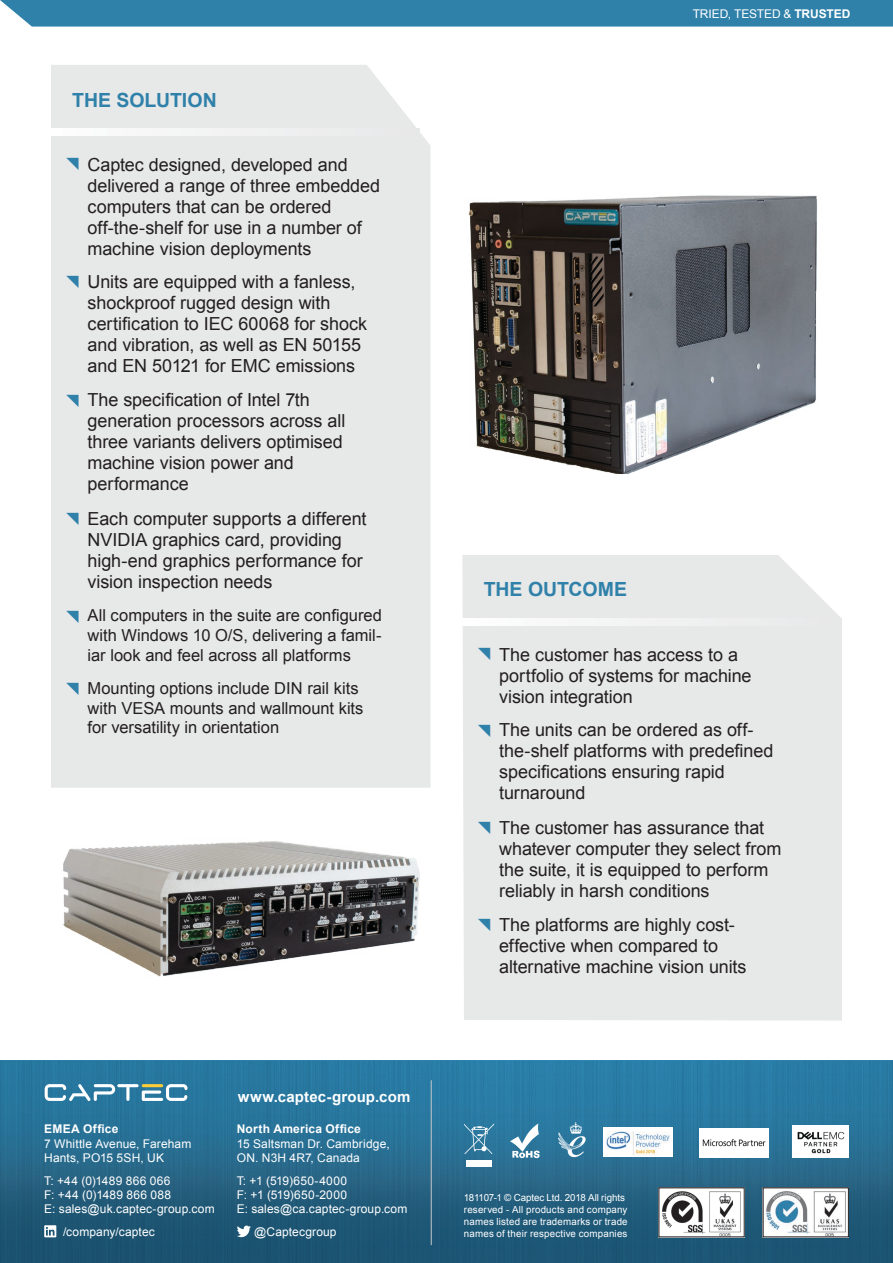
<style>
.page{position:relative;width:893px;height:1263px;background:#fff}
.page>*{position:absolute;margin:0;border:0;box-sizing:border-box;transform-origin:0 0}
.t1{font:700 19.5px "Arial";letter-spacing:-.005em;color:#2f81aa}
.t2{font:18px/21px "Arial";letter-spacing:-.005em;color:#231f20}
.t3{font:16.5px/19.8px "Arial";color:#231f20;text-align:justify}
.t4{font:700 15px "Arial";letter-spacing:.01em;color:#fff}
.t5{font:12.15px "Captec";color:#2f81aa}
.t6{font:12px/14.2px "Arial";letter-spacing:.01em;color:#fff}
.t7{font:700 12px "Arial";letter-spacing:.025em;color:#fff}
.t8{font:9.75px/12px "Arial";letter-spacing:.015em;color:#fff}
.s1{font-weight:700}
</style>
<div class="page">
<img style="left:62px;top:841px;width:358px;height:136px">
<img style="left:468px;top:195px;width:349px;height:278px">
<div style="left:51px;top:65px;width:380px;height:723px;background:#e7e8e8"></div>
<div style="left:47px;top:129px;width:373px;height:6px;background:#f2f2f3"></div>
<div style="left:462px;top:555px;width:380px;height:465px;background:#e7e8e8"></div>
<div style="left:462px;top:619px;width:377px;height:6px;background:#f2f2f3"></div>
<div style="left:0;top:1060px;width:893px;height:203px;background:linear-gradient(to bottom,#2d83ad,#1e506c)"></div>
<hr style="left:431px;top:1080px;width:1px;height:165px;background:#c7c9cb">
<svg style="left:45px;top:1084px;width:143px;height:17px"></svg>
<img style="left:661px;top:1189px;width:82px;height:46px">
<div style="left:659px;top:1187px;width:86px;height:50px;border:1px solid #231f20"></div>
<div style="left:466px;top:1160px;width:25px;height:6px;background:#fff"></div>
<svg style="left:464px;top:1123px;width:30px;height:31px"></svg>
<svg style="left:510px;top:1123px;width:30px;height:35px"></svg>
<div style="left:603px;top:1128px;width:70px;height:29px;background:#fff"></div>
<img style="left:558px;top:1122px;width:28px;height:36px">
<img style="left:765px;top:1189px;width:82px;height:46px">
<div style="left:763px;top:1187px;width:86px;height:50px;border:1px solid #231f20"></div>
<img style="left:607px;top:1132px;width:63px;height:23px">
<div style="left:699px;top:1128px;width:69px;height:29px;background:#fff"></div>
<img style="left:702px;top:1139px;width:64px;height:8px">
<svg style="left:44px;top:1225px;width:12px;height:12px"></svg>
<svg style="left:237px;top:1225px;width:14px;height:12px"></svg>
<img style="left:793px;top:1126px;width:56px;height:31px">
<div style="left:0;top:0;width:893px;height:27px;background:#2f81aa"></div>
<p class="t1" style="left:72px;top:87px;width:146px">THE SOLUTION</p>
<p class="t5" style="left:67px;top:159px;width:14px">A</p>
<p class="t2" style="left:88px;top:154px;width:294px">Captec designed, developed and delivered a range of three embedded computers that can be ordered off-the-shelf for use in a number of machine vision deployments</p>
<p class="t5" style="left:67px;top:277px;width:14px">A</p>
<p class="t2" style="left:88px;top:271px;width:281px">Units are equipped with a fanless, shockproof rugged design with certification to IEC 60068 for shock and vibration, as well as EN 50155 and EN 50121 for EMC emissions</p>
<p class="t5" style="left:67px;top:395px;width:14px">A</p>
<p class="t2" style="left:88px;top:390px;width:259px">The specification of Intel 7th generation processors across all three variants delivers optimised machine vision power and performance</p>
<p class="t5" style="left:67px;top:514px;width:14px">A</p>
<p class="t2" style="left:88px;top:508px;width:280px">Each computer supports a different<br>NVIDIA graphics card, providing high-end graphics performance for vision inspection needs</p>
<p class="t5" style="left:67px;top:611px;width:14px">A</p>
<p class="t3" style="left:88px;top:605px;width:296px">All computers in the suite are configured with Windows 10 O/S, delivering a famil&shy;iar look and feel across all platforms</p>
<p class="t5" style="left:67px;top:684px;width:14px">A</p>
<p class="t3" style="left:88px;top:678px;width:277px;text-align:left">Mounting options include DIN rail kits with VESA mounts and wallmount kits for versatility in orientation</p>
<p class="t7" style="left:44px;top:1121px;width:76px">EMEA Office</p>
<p class="t6" style="left:44px;top:1136px;width:149px">7 Whittle Avenue, Fareham<br>Hants, PO15 5SH, UK</p>
<p class="t6" style="left:44px;top:1173px;width:172px">T: +44 (0)1489 866 066<br>F: +44 (0)1489 866 088<br>E: sales@uk.captec-group.com</p>
<p class="t6" style="left:63px;top:1225px;width:93px">/company/captec</p>
<p class="t4" style="left:238px;top:1087px;width:174px">www.captec-group.com</p>
<p class="t7" style="left:237px;top:1121px;width:126px">North America Office</p>
<p class="t6" style="left:237px;top:1136px;width:154px">15 Saltsman Dr. Cambridge,<br>ON. N3H 4R7, Canada</p>
<p class="t6" style="left:237px;top:1173px;width:172px">T: +1 (519)650-4000<br>F: +1 (519)650-2000<br>E: sales@ca.captec-group.com</p>
<p class="t6" style="left:254px;top:1225px;width:84px">@Captecgroup</p>
<p class="t6" style="left:693px;top:6px;width:159px">TRIED, TESTED &amp; <span class="s1">TRUSTED</span></p>
<p class="t1" style="left:484px;top:576px;width:145px">THE OUTCOME</p>
<p class="t5" style="left:478px;top:649px;width:14px">A</p>
<p class="t2" style="left:499px;top:645px;width:254px">The customer has access to a portfolio of systems for machine vision integration</p>
<p class="t5" style="left:478px;top:725px;width:14px">A</p>
<p class="t2" style="left:499px;top:719px;width:276px">The units can be ordered as off&shy;the-shelf platforms with predefined specifications ensuring rapid turnaround</p>
<p class="t5" style="left:478px;top:823px;width:14px">A</p>
<p class="t2" style="left:499px;top:817px;width:284px">The customer has assurance that whatever computer they select from the suite, it is equipped to perform reliably in harsh conditions</p>
<p class="t5" style="left:478px;top:920px;width:14px">A</p>
<p class="t2" style="left:499px;top:914px;width:249px">The platforms are highly cost&shy;effective when compared to alternative machine vision units</p>
<p class="t8" style="left:464px;top:1191px;width:165px">181107-1 © Captec Ltd. 2018 All rights reserved - All products and company names listed are trademarks or trade names of their respective companies</p>
</div>
